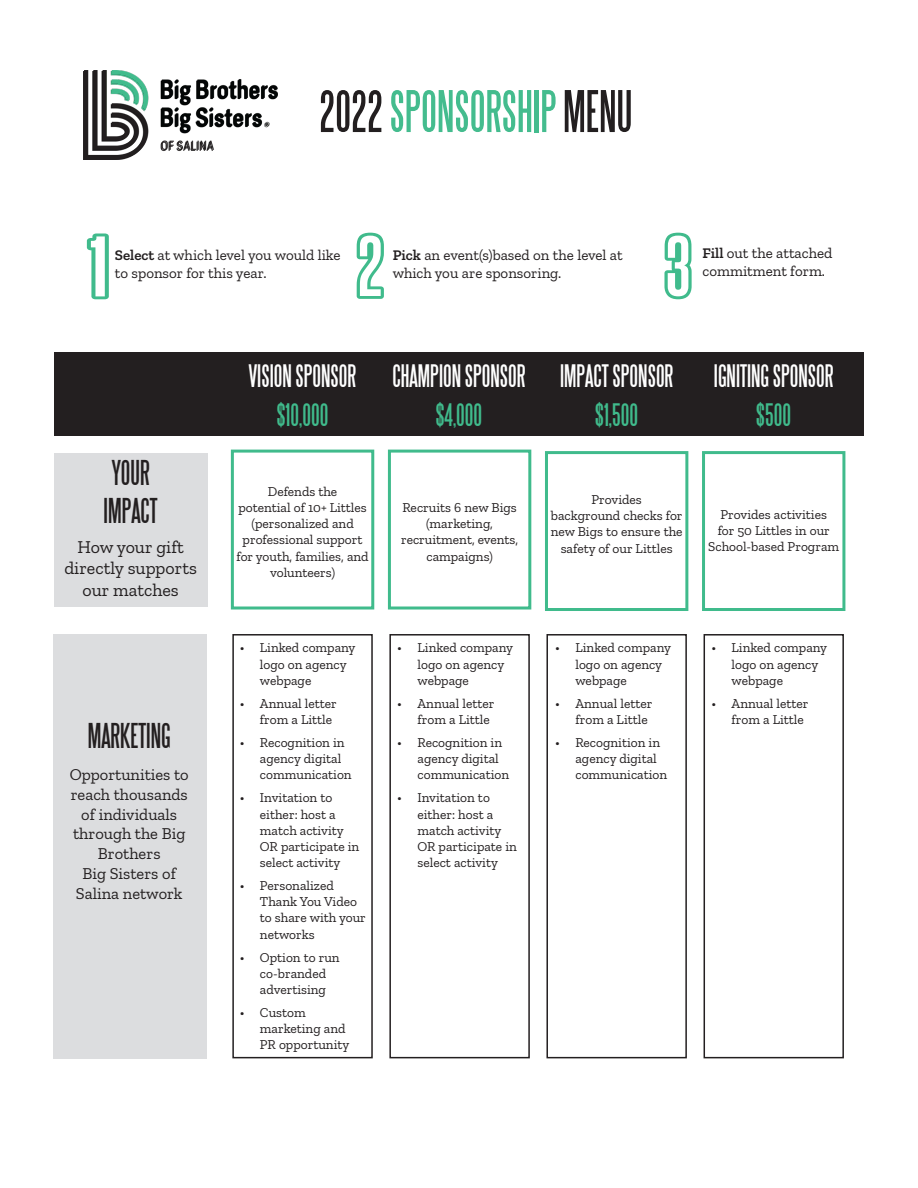
<style>
.page{position:relative;width:918px;height:1188px;background:#fff}
.page>*{position:absolute;margin:0;border:0;box-sizing:border-box;transform-origin:0 0}
.t1{font:52.5px "Steelfish";color:#44bc8e}
.t2{font:31.5px "Steelfish";color:#231f20}
.t3{font:28.5px "Steelfish";color:#fff}
.t4{font:28.5px "Steelfish";color:#40bb8c}
.t5{font:18px/21.6px "Zilla Slab";color:#231f20;text-align:center}
.t6{font:16.5px/19.8px "Zilla Slab";color:#231f20;text-align:center}
.t7{font:15px/18px "Zilla Slab";color:#231f20}
.t8{font:13.5px/16.2px "Zilla Slab";color:#231f20}
.s1{color:#231f20}
.s2{font-weight:600}
</style>
<div class="page">
<svg style="left:87px;top:233px;width:22px;height:66px"></svg>
<svg style="left:357px;top:233px;width:27px;height:66px"></svg>
<svg style="left:664px;top:233px;width:28px;height:66px"></svg>
<div style="left:54px;top:453px;width:153px;height:154px;background:#dcdddf"></div>
<div style="left:53px;top:634px;width:154px;height:424px;background:#dcdddf"></div>
<svg style="left:232px;top:634px;width:141px;height:425px"></svg>
<svg style="left:389px;top:634px;width:141px;height:425px"></svg>
<svg style="left:546px;top:634px;width:141px;height:425px"></svg>
<svg style="left:703px;top:634px;width:141px;height:425px"></svg>
<div style="left:54px;top:353px;width:809px;height:83px;background:#231f20"></div>
<svg style="left:230px;top:449px;width:145px;height:161px"></svg>
<svg style="left:387px;top:449px;width:145px;height:161px"></svg>
<svg style="left:545px;top:451px;width:144px;height:160px"></svg>
<svg style="left:702px;top:451px;width:144px;height:160px"></svg>
<img style="left:85px;top:71px;width:192px;height:88px">
<p class="t1" style="left:319px;top:84px;width:315px"><span class="s1">2022</span> SPONSORSHIP <span class="s1">MENU</span></p>
<p class="t7" style="left:115px;top:246px;width:227px"><span class="s2">Select</span> at which level you would like</p>
<p class="t7" style="left:115px;top:264px;width:153px">to sponsor for this year.</p>
<p class="t7" style="left:393px;top:246px;width:232px"><span class="s2">Pick</span> an event(s)based on the level at which you are sponsoring.</p>
<p class="t7" style="left:702px;top:244px;width:131px"><span class="s2">Fill</span> out the attached</p>
<p class="t7" style="left:702px;top:262px;width:124px">commitment form.</p>
<p class="t2" style="left:112px;top:456px;width:39px">YOUR</p>
<p class="t2" style="left:104px;top:494px;width:56px">IMPACT</p>
<p class="t5" style="left:78px;top:536px;width:108px">How your gift</p>
<p class="t5" style="left:64px;top:558px;width:134px">directly supports our matches</p>
<p class="t2" style="left:88px;top:719px;width:84px">MARKETING</p>
<p class="t6" style="left:70px;top:765px;width:121px">Opportunities to</p>
<p class="t6" style="left:71px;top:785px;width:119px">reach thousands of individuals through the Big<br>Brothers</p>
<p class="t6" style="left:82px;top:864px;width:95px">Big Sisters of</p>
<p class="t6" style="left:76px;top:884px;width:108px">Salina network</p>
<p class="t3" style="left:249px;top:361px;width:109px">VISION SPONSOR</p>
<p class="t3" style="left:392px;top:361px;width:135px">CHAMPION SPONSOR</p>
<p class="t3" style="left:560px;top:361px;width:115px">IMPACT SPONSOR</p>
<p class="t3" style="left:714px;top:361px;width:121px">IGNITING SPONSOR</p>
<p class="t4" style="left:277px;top:400px;width:53px">$10,000</p>
<p class="t4" style="left:436px;top:400px;width:48px">$4,000</p>
<p class="t4" style="left:595px;top:400px;width:44px">$1,500</p>
<p class="t4" style="left:756px;top:400px;width:36px">$500</p>
<p class="t8" style="left:268px;top:483px;width:71px">Defends the</p>
<p class="t8" style="left:238px;top:500px;width:130px;text-align:center">potential of 10+ Littles (personalized and</p>
<p class="t8" style="left:236px;top:532px;width:134px;text-align:center">professional support for youth, families, and volunteers)</p>
<p class="t8" style="left:260px;top:640px;width:97px;text-indent:-20px">• Linked company logo on agency webpage</p>
<p class="t8" style="left:260px;top:695px;width:78px;text-indent:-20px">• Annual letter from a Little</p>
<p class="t8" style="left:260px;top:734px;width:93px;text-indent:-20px">• Recognition in agency digital communication</p>
<p class="t8" style="left:260px;top:790px;width:101px;text-indent:-20px">• Invitation to either: host a match activity<br>OR participate in select activity</p>
<p class="t8" style="left:260px;top:878px;width:107px;text-indent:-20px">• Personalized<br>Thank You Video to share with your networks</p>
<p class="t8" style="left:240px;top:949px;width:102px;text-align:center">• Option to run co-branded advertising</p>
<p class="t8" style="left:260px;top:1004px;width:91px;text-indent:-20px">• Custom marketing and<br>PR opportunity</p>
<p class="t8" style="left:402px;top:500px;width:116px;text-align:center">Recruits 6 new Bigs (marketing,</p>
<p class="t8" style="left:401px;top:532px;width:119px;text-align:center">recruitment, events, campaigns)</p>
<p class="t8" style="left:418px;top:640px;width:97px;text-indent:-20px">• Linked company logo on agency webpage</p>
<p class="t8" style="left:418px;top:695px;width:78px;text-indent:-20px">• Annual letter from a Little</p>
<p class="t8" style="left:418px;top:734px;width:93px;text-indent:-20px">• Recognition in agency digital communication</p>
<p class="t8" style="left:418px;top:790px;width:101px;text-indent:-20px">• Invitation to either: host a match activity<br>OR participate in select activity</p>
<p class="t8" style="left:591px;top:491px;width:52px">Provides</p>
<p class="t8" style="left:551px;top:508px;width:133px;text-align:center">background checks for new Bigs to ensure the safety of our Littles</p>
<p class="t8" style="left:708px;top:506px;width:132px;text-align:center">Provides activities<br>for 50 Littles in our<br>School-based Program</p>
<p class="t8" style="left:575px;top:640px;width:97px;text-indent:-20px">• Linked company logo on agency webpage</p>
<p class="t8" style="left:575px;top:695px;width:78px;text-indent:-20px">• Annual letter from a Little</p>
<p class="t8" style="left:575px;top:734px;width:93px;text-indent:-20px">• Recognition in agency digital communication</p>
<p class="t8" style="left:732px;top:640px;width:97px;text-indent:-20px">• Linked company logo on agency webpage</p>
<p class="t8" style="left:732px;top:695px;width:78px;text-indent:-20px">• Annual letter from a Little</p>
</div>
